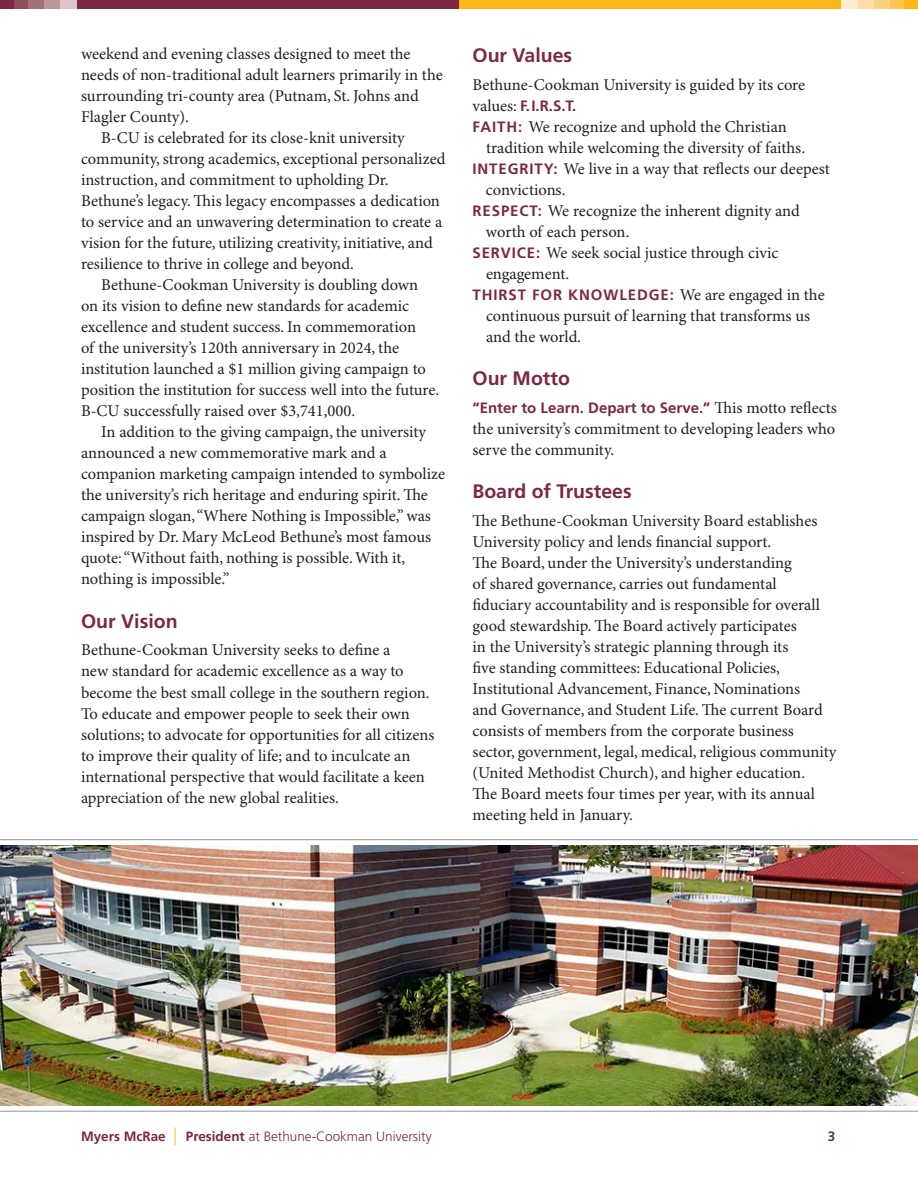
<style>
.page{position:relative;width:918px;height:1188px;background:#fff}
.page>*{position:absolute;margin:0;border:0;box-sizing:border-box;transform-origin:0 0}
.t1{font:700 19.5px "Frutiger LT Pro";color:#7d2746}
.t2{font:16.5px/21px "Minion Pro";color:#231f20}
.t3{font:700 15px "Frutiger LT Pro";color:#7d2746}
.t4{font:700 15px "Frutiger LT Pro";letter-spacing:.06em;color:#7d2746}
.t5{font:300 13.5px "Frutiger LT Pro";color:#7d2746}
.t6{font:700 13.5px "Frutiger LT Pro";color:#7d2746}
.s1{font-family:"Minion Pro";font-weight:400;font-size:16.5px;color:#231f20}
.s2{font-family:"Frutiger LT Pro";font-weight:700;font-size:15px;color:#7d2746}
.s3{font-weight:700}
.s4{font-stretch:condensed;font-size:18px;color:#fcb619}
</style>
<div class="page">
<div style="left:0;top:0;width:783px;height:9px;background:#7d2746"></div>
<div style="left:14px;top:0;width:61px;height:9px;background:#8f4d5d"></div>
<div style="left:29px;top:0;width:16px;height:9px;background:#a56f7a"></div>
<div style="left:45px;top:0;width:16px;height:9px;background:#bd959b"></div>
<div style="left:61px;top:0;width:16px;height:9px;background:#dbc5c7"></div>
<div style="left:459px;top:0;width:459px;height:9px;background:#fcb619"></div>
<div style="left:843px;top:0;width:61px;height:9px;background:#fec44f"></div>
<div style="left:873px;top:0;width:16px;height:9px;background:#fed17c"></div>
<div style="left:857px;top:0;width:16px;height:9px;background:#ffdda4"></div>
<div style="left:841px;top:0;width:16px;height:9px;background:#feeecf"></div>
<img style="left:0;top:839px;width:918px;height:273px">
<p class="t2" style="left:81px;top:44px;width:331px">weekend and evening classes designed to meet the</p>
<p class="t2" style="left:81px;top:65px;width:363px">needs of non-traditional adult learners primarily in the</p>
<p class="t2" style="left:81px;top:86px;width:339px">surrounding tri-county area (Putnam, St. Johns and</p>
<p class="t2" style="left:81px;top:107px;width:109px">Flagler County).</p>
<p class="t2" style="left:101px;top:128px;width:305px">B-CU is celebrated for its close-knit university</p>
<p class="t2" style="left:81px;top:149px;width:366px">community, strong academics, exceptional personalized</p>
<p class="t2" style="left:81px;top:170px;width:309px">instruction, and commitment to upholding Dr.</p>
<p class="t2" style="left:81px;top:191px;width:361px">Bethune’s legacy. This legacy encompasses a dedication</p>
<p class="t2" style="left:81px;top:212px;width:363px">to service and an unwavering determination to create a</p>
<p class="t2" style="left:81px;top:233px;width:353px">vision for the future, utilizing creativity, initiative, and</p>
<p class="t2" style="left:81px;top:254px;width:274px">resilience to thrive in college and beyond.</p>
<p class="t2" style="left:101px;top:275px;width:318px">Bethune-Cookman University is doubling down</p>
<p class="t2" style="left:81px;top:296px;width:330px">on its vision to define new standards for academic</p>
<p class="t2" style="left:81px;top:317px;width:337px">excellence and student success. In commemoration</p>
<p class="t2" style="left:81px;top:338px;width:320px">of the university’s 120th anniversary in 2024, the</p>
<p class="t2" style="left:81px;top:359px;width:347px">institution launched a $1 million giving campaign to</p>
<p class="t2" style="left:81px;top:380px;width:360px">position the institution for success well into the future.</p>
<p class="t2" style="left:81px;top:401px;width:276px">B-CU successfully raised over $3,741,000.</p>
<p class="t2" style="left:101px;top:422px;width:326px">In addition to the giving campaign, the university</p>
<p class="t2" style="left:81px;top:443px;width:307px">announced a new commemorative mark and a</p>
<p class="t2" style="left:81px;top:464px;width:366px">companion marketing campaign intended to symbolize</p>
<p class="t2" style="left:81px;top:485px;width:348px">the university’s rich heritage and enduring spirit. The</p>
<p class="t2" style="left:81px;top:506px;width:352px">campaign slogan, “Where Nothing is Impossible,” was</p>
<p class="t2" style="left:81px;top:527px;width:352px">inspired by Dr. Mary McLeod Bethune’s most famous</p>
<p class="t2" style="left:81px;top:548px;width:326px">quote: “Without faith, nothing is possible. With it,</p>
<p class="t2" style="left:81px;top:569px;width:150px">nothing is impossible.”</p>
<p class="t1" style="left:81px;top:609px;width:98px">Our Vision</p>
<p class="t2" style="left:81px;top:640px;width:355px">Bethune-Cookman University seeks to define a<br>new standard for academic excellence as a way to become the best small college in the southern region.<br>To educate and empower people to seek their own solutions; to advocate for opportunities for all citizens to improve their quality of life; and to inculcate an international perspective that would facilitate a keen appreciation of the new global realities.</p>
<p class="t1" style="left:472px;top:43px;width:101px">Our Values</p>
<p class="t2" style="left:472px;top:75px;width:334px">Bethune-Cookman University is guided by its core</p>
<p class="t3" style="left:472px;top:96px;width:105px"><span class="s1">values:</span> F.I.R.S.T.</p>
<p class="t2" style="left:472px;top:117px;width:316px"><span class="s2">FAITH:</span> We recognize and uphold the Christian</p>
<p class="t2" style="left:486px;top:138px;width:321px">tradition while welcoming the diversity of faiths.</p>
<p class="t2" style="left:472px;top:159px;width:359px"><span class="s2">INTEGRITY:</span> We live in a way that reflects our deepest</p>
<p class="t2" style="left:486px;top:180px;width:81px">convictions.</p>
<p class="t2" style="left:472px;top:201px;width:329px"><span class="s2">RESPECT:</span> We recognize the inherent dignity and</p>
<p class="t2" style="left:486px;top:222px;width:145px">worth of each person.</p>
<p class="t2" style="left:472px;top:243px;width:307px"><span class="s2">SERVICE:</span> We seek social justice through civic</p>
<p class="t2" style="left:486px;top:264px;width:85px">engagement.</p>
<p class="t4" style="left:472px;top:285px;width:354px">THIRST FOR KNOWLEDGE: <span class="s1">We are engaged in the</span></p>
<p class="t2" style="left:486px;top:306px;width:326px">continuous pursuit of learning that transforms us and the world.</p>
<p class="t1" style="left:472px;top:367px;width:99px">Our Motto</p>
<p class="t3" style="left:472px;top:399px;width:366px">“Enter to Learn. Depart to Serve.” <span class="s1">This motto reflects</span></p>
<p class="t2" style="left:472px;top:419px;width:364px">the university’s commitment to developing leaders who serve the community.</p>
<p class="t1" style="left:472px;top:480px;width:161px">Board of Trustees</p>
<p class="t2" style="left:472px;top:511px;width:365px">The Bethune-Cookman University Board establishes University policy and lends financial support.<br>The Board, under the University’s understanding<br>of shared governance, carries out fundamental fiduciary accountability and is responsible for overall good stewardship. The Board actively participates<br>in the University’s strategic planning through its<br>five standing committees: Educational Policies, Institutional Advancement, Finance, Nominations<br>and Governance, and Student Life. The current Board consists of members from the corporate business sector, government, legal, medical, religious community (United Methodist Church), and higher education.<br>The Board meets four times per year, with its annual meeting held in January.</p>
<p class="t5" style="left:81px;top:1128px;width:352px"><span class="s3">Myers McRae</span> <span class="s4">|</span> <span class="s3">President</span> at Bethune-Cookman University</p>
<p class="t6" style="left:828px;top:1128px;width:9px">3</p>
</div>
